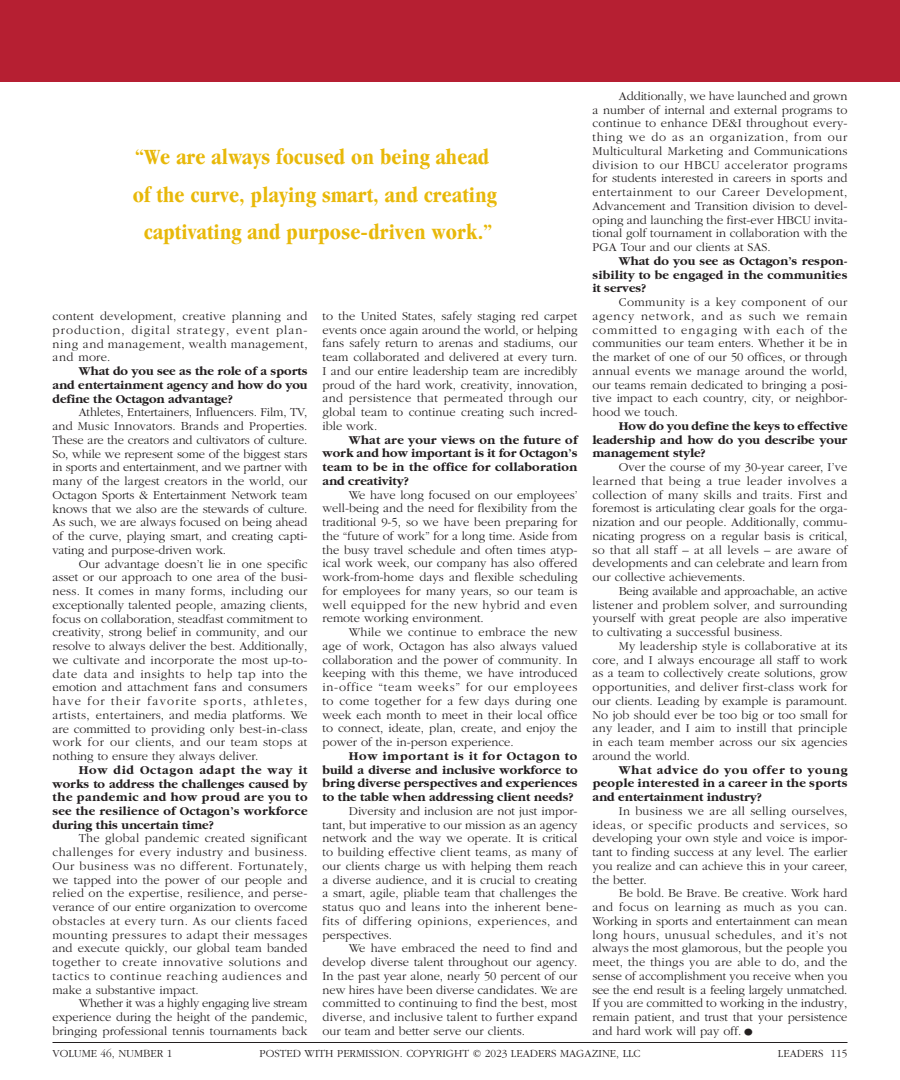
<style>
.page{position:relative;width:900px;height:1080px;background:#fff}
.page>*{position:absolute;margin:0;border:0;box-sizing:border-box;transform-origin:0 0}
.t1{font:700 condensed 22.5px/37.5px "Garamond";letter-spacing:.01em;color:#e8b809;text-align:center}
.t2{font:300 12.5px/13.8px "Garamond";color:#231f20;text-align:justify}
.t3{font:700 12.5px/13.8px "Garamond";color:#231f20;text-align:justify}
.t4{font:300 11.25px "Garamond";color:#231f20}
.s1{font-size:22.5px}
</style>
<div class="page">
<div style="left:0;top:0;width:900px;height:81px;background:#b61f32"></div>
<hr style="left:52px;top:1042px;width:796px;height:1px;background:#231f20">
<h1 class="t1" style="left:133px;top:138px;width:365px">“We are always focused on being ahead of the curve, playing smart, and creating captivating and purpose-driven work.”</h1>
<p class="t2" style="left:52px;top:309px;width:257px">content development, creative planning and production, digital strategy, event plan&shy;ning and management, wealth management, and more.</p>
<p class="t3" style="left:52px;top:364px;width:257px;text-indent:26px">What do you see as the role of a sports and entertainment agency and how do you define the Octagon advantage?</p>
<p class="t2" style="left:52px;top:406px;width:257px;text-indent:26px">Athletes, Entertainers, Influencers. Film, TV, and Music Innovators. Brands and Properties.<br>These are the creators and cultivators of culture.<br>So, while we represent some of the biggest stars in sports and entertainment, and we partner with many of the largest creators in the world, our Octagon Sports &amp; Entertainment Network team knows that we also are the stewards of culture.<br>As such, we are always focused on being ahead of the curve, playing smart, and creating capti&shy;vating and purpose-driven work.</p>
<p class="t2" style="left:52px;top:557px;width:257px;text-indent:26px">Our advantage doesn’t lie in one specific asset or our approach to one area of the busi&shy;ness. It comes in many forms, including our exceptionally talented people, amazing clients, focus on collaboration, steadfast commitment to creativity, strong belief in community, and our resolve to always deliver the best. Additionally, we cultivate and incorporate the most up-to&shy;date data and insights to help tap into the emotion and attachment fans and consumers have for their favorite sports, athletes, artists, entertainers, and media platforms. We are committed to providing only best-in-class work for our clients, and our team stops at nothing to ensure they always deliver.</p>
<p class="t3" style="left:52px;top:763px;width:257px;text-indent:26px">How did Octagon adapt the way it works to address the challenges caused by the pandemic and how proud are you to see the resilience of Octagon’s workforce during this uncertain time?</p>
<p class="t2" style="left:52px;top:832px;width:257px;text-indent:26px">The global pandemic created significant challenges for every industry and business.<br>Our business was no different. Fortunately, we tapped into the power of our people and relied on the expertise, resilience, and perse&shy;verance of our entire organization to overcome obstacles at every turn. As our clients faced mounting pressures to adapt their messages and execute quickly, our global team banded together to create innovative solutions and tactics to continue reaching audiences and make a substantive impact.</p>
<p class="t2" style="left:52px;top:997px;width:257px;text-indent:26px">Whether it was a highly engaging live stream experience during the height of the pandemic, bringing professional tennis tournaments back</p>
<p class="t2" style="left:322px;top:309px;width:257px">to the United States, safely staging red carpet events once again around the world, or helping fans safely return to arenas and stadiums, our team collaborated and delivered at every turn.<br>I and our entire leadership team are incredibly proud of the hard work, creativity, innovation, and persistence that permeated through our global team to continue creating such incred&shy;ible work.</p>
<p class="t3" style="left:322px;top:433px;width:257px;text-indent:26px">What are your views on the future of work and how important is it for Octagon’s team to be in the office for collaboration and creativity?</p>
<p class="t2" style="left:322px;top:488px;width:257px;text-indent:26px">We have long focused on our employees’ well-being and the need for flexibility from the traditional 9-5, so we have been preparing for the “future of work” for a long time. Aside from the busy travel schedule and often times atyp&shy;ical work week, our company has also offered work-from-home days and flexible scheduling for employees for many years, so our team is well equipped for the new hybrid and even remote working environment.</p>
<p class="t2" style="left:322px;top:626px;width:257px;text-indent:26px">While we continue to embrace the new age of work, Octagon has also always valued collaboration and the power of community. In keeping with this theme, we have introduced in-office “team weeks” for our employees to come together for a few days during one week each month to meet in their local office to connect, ideate, plan, create, and enjoy the power of the in-person experience.</p>
<p class="t3" style="left:322px;top:749px;width:256px;text-indent:26px">How important is it for Octagon to build a diverse and inclusive workforce to bring diverse perspectives and experiences to the table when addressing client needs?</p>
<p class="t2" style="left:322px;top:804px;width:257px;text-indent:26px">Diversity and inclusion are not just impor&shy;tant, but imperative to our mission as an agency network and the way we operate. It is critical to building effective client teams, as many of our clients charge us with helping them reach a diverse audience, and it is crucial to creating a smart, agile, pliable team that challenges the status quo and leans into the inherent bene&shy;fits of differing opinions, experiences, and perspectives.</p>
<p class="t2" style="left:322px;top:942px;width:257px;text-indent:26px">We have embraced the need to find and develop diverse talent throughout our agency.<br>In the past year alone, nearly 50 percent of our new hires have been diverse candidates. We are committed to continuing to find the best, most diverse, and inclusive talent to further expand our team and better serve our clients.</p>
<p class="t2" style="left:593px;top:89px;width:257px;text-indent:26px">Additionally, we have launched and grown a number of internal and external programs to continue to enhance DE&amp;I throughout every&shy;thing we do as an organization, from our Multicultural Marketing and Communications division to our HBCU accelerator programs for students interested in careers in sports and entertainment to our Career Development, Advancement and Transition division to devel&shy;oping and launching the first-ever HBCU invita&shy;tional golf tournament in collaboration with the PGA Tour and our clients at SAS.</p>
<p class="t3" style="left:593px;top:254px;width:257px;text-indent:26px">What do you see as Octagon’s respon&shy;sibility to be engaged in the communities it serves?</p>
<p class="t2" style="left:593px;top:296px;width:257px;text-indent:26px">Community is a key component of our agency network, and as such we remain committed to engaging with each of the communities our team enters. Whether it be in the market of one of our 50 offices, or through annual events we manage around the world, our teams remain dedicated to bringing a posi&shy;tive impact to each country, city, or neighbor&shy;hood we touch.</p>
<p class="t3" style="left:593px;top:419px;width:257px;text-indent:26px">How do you define the keys to effective leadership and how do you describe your management style?</p>
<p class="t2" style="left:593px;top:461px;width:257px;text-indent:26px">Over the course of my 30-year career, I’ve learned that being a true leader involves a collection of many skills and traits. First and foremost is articulating clear goals for the orga&shy;nization and our people. Additionally, commu&shy;nicating progress on a regular basis is critical, so that all staff – at all levels – are aware of developments and can celebrate and learn from our collective achievements.</p>
<p class="t2" style="left:593px;top:584px;width:257px;text-indent:26px">Being available and approachable, an active listener and problem solver, and surrounding yourself with great people are also imperative to cultivating a successful business.</p>
<p class="t2" style="left:593px;top:639px;width:257px;text-indent:26px">My leadership style is collaborative at its core, and I always encourage all staff to work as a team to collectively create solutions, grow opportunities, and deliver first-class work for our clients. Leading by example is paramount.<br>No job should ever be too big or too small for any leader, and I aim to instill that principle in each team member across our six agencies around the world.</p>
<p class="t3" style="left:593px;top:763px;width:257px;text-indent:26px">What advice do you offer to young people interested in a career in the sports and entertainment industry?</p>
<p class="t2" style="left:593px;top:804px;width:257px;text-indent:26px">In business we are all selling ourselves, ideas, or specific products and services, so developing your own style and voice is impor&shy;tant to finding success at any level. The earlier you realize and can achieve this in your career, the better.</p>
<p class="t2" style="left:593px;top:887px;width:257px;text-indent:26px">Be bold. Be Brave. Be creative. Work hard and focus on learning as much as you can.<br>Working in sports and entertainment can mean long hours, unusual schedules, and it’s not always the most glamorous, but the people you meet, the things you are able to do, and the sense of accomplishment you receive when you see the end result is a feeling largely unmatched.<br>If you are committed to working in the industry, remain patient, and trust that your persistence and hard work will pay off.<span class="s1">•</span></p>
<p class="t4" style="left:52px;top:1048px;width:121px">VOLUME 46, NUMBER 1</p>
<p class="t4" style="left:259px;top:1048px;width:383px">POSTED WITH PERMISSION. COPYRIGHT © 2023 LEADERS MAGAZINE, LLC</p>
<p class="t4" style="left:778px;top:1048px;width:71px">LEADERS 115</p>
</div>
